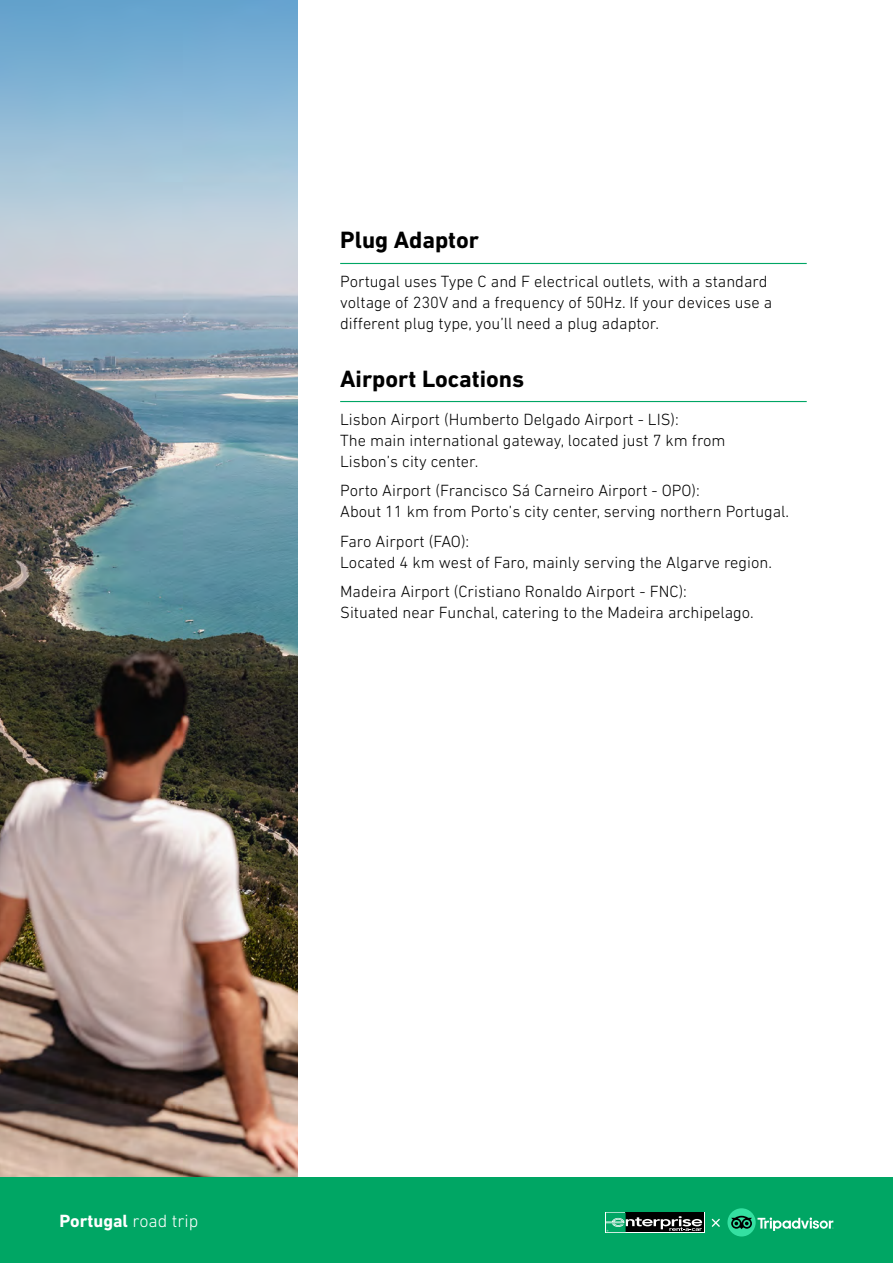
<style>
.page{position:relative;width:893px;height:1263px;background:#fff}
.page>*{position:absolute;margin:0;border:0;box-sizing:border-box;transform-origin:0 0}
.t1{font:700 24px "DIN Next LT Pro";color:#000}
.t2{font:700 18px "DIN Next LT Pro";color:#fff}
.t3{font:300 16.5px/21px "DIN Next LT Pro";color:#000}
.s1{font-weight:300}
</style>
<div class="page">
<img style="left:0;top:0;width:298px;height:1178px">
<hr style="left:340px;top:263px;width:467px;height:1px;background:#00a664">
<hr style="left:340px;top:401px;width:467px;height:1px;background:#00a664">
<div style="left:0;top:1178px;width:893px;height:85px;background:#00a664"></div>
<svg style="left:712px;top:1218px;width:8px;height:9px"></svg>
<div style="left:727px;top:1208px;width:29px;height:28px;background:#34e0a1;border-radius:50%"></div>
<svg style="left:731px;top:1216px;width:102px;height:15px"></svg>
<svg style="left:605px;top:1212px;width:99px;height:21px"></svg>
<div style="left:626px;top:1212px;width:78px;height:20px;background:#000"></div>
<svg style="left:606px;top:1212px;width:96px;height:20px"></svg>
<h1 class="t1" style="left:340px;top:226px;width:140px">Plug Adaptor</h1>
<p class="t3" style="left:340px;top:270px;width:434px">Portugal uses Type C and F electrical outlets, with a standard voltage of 230V and a frequency of 50Hz. If your devices use a different plug type, you’ll need a plug adaptor.</p>
<h1 class="t1" style="left:340px;top:364px;width:186px">Airport Locations</h1>
<p class="t3" style="left:340px;top:408px;width:387px">Lisbon Airport (Humberto Delgado Airport - LIS):<br>The main international gateway, located just 7 km from<br>Lisbon’s city center.</p>
<p class="t3" style="left:340px;top:480px;width:450px">Porto Airport (Francisco Sá Carneiro Airport - OPO):<br>About 11 km from Porto’s city center, serving northern Portugal.</p>
<p class="t3" style="left:340px;top:530px;width:433px">Faro Airport (FAO):<br>Located 4 km west of Faro, mainly serving the Algarve region.</p>
<p class="t3" style="left:340px;top:581px;width:415px">Madeira Airport (Cristiano Ronaldo Airport - FNC):<br>Situated near Funchal, catering to the Madeira archipelago.</p>
<p class="t2" style="left:60px;top:1210px;width:140px">Portugal <span class="s1">road trip</span></p>
</div>
